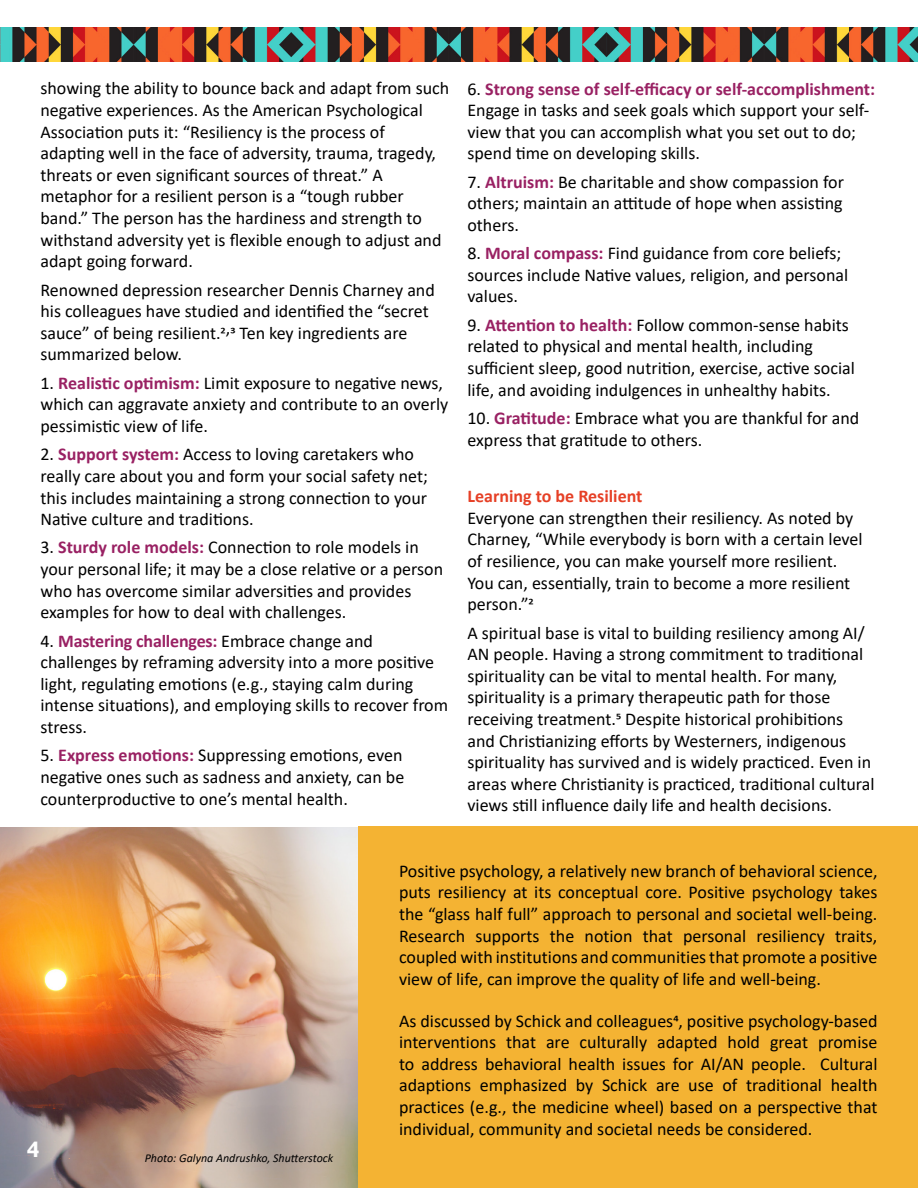
<style>
.page{position:relative;width:918px;height:1188px;background:#fff}
.page>*{position:absolute;margin:0;border:0;box-sizing:border-box;transform-origin:0 0}
.t1{font:700 24px "Tw Cen";color:#fff}
.t2{font:18px/21.6px "Calibri";color:#000}
.t3{font:700 18px "Calibri";color:#e64026}
.t4{font:italic 12px "Calibri";color:#000}
.s1{font-weight:700;color:#992163}
</style>
<div class="page">
<img style="left:0;top:827px;width:359px;height:361px">
<div style="left:359px;top:827px;width:559px;height:361px;background:#f4b333"></div>
<img style="left:0;top:27px;width:918px;height:35px">
<p class="t2" style="left:40px;top:77px;width:410px">showing the ability to bounce back and adapt from such negative experiences. As the American Psychological Association puts it: “Resiliency is the process of adapting well in the face of adversity, trauma, tragedy, threats or even significant sources of threat.” A metaphor for a resilient person is a “tough rubber band.” The person has the hardiness and strength to withstand adversity yet is flexible enough to adjust and adapt going forward.</p>
<p class="t2" style="left:40px;top:278px;width:396px">Renowned depression researcher Dennis Charney and his colleagues have studied and identified the “secret sauce” of being resilient.2,3 Ten key ingredients are summarized below.</p>
<p class="t2" style="left:40px;top:372px;width:409px">1. <span class="s1">Realistic optimism:</span> Limit exposure to negative news, which can aggravate anxiety and contribute to an overly pessimistic view of life.</p>
<p class="t2" style="left:40px;top:443px;width:389px">2. <span class="s1">Support system:</span> Access to loving caretakers who really care about you and form your social safety net; this includes maintaining a strong connection to your Native culture and traditions.</p>
<p class="t2" style="left:40px;top:536px;width:404px">3. <span class="s1">Sturdy role models:</span> Connection to role models in your personal life; it may be a close relative or a person who has overcome similar adversities and provides examples for how to deal with challenges.</p>
<p class="t2" style="left:40px;top:629px;width:409px">4. <span class="s1">Mastering challenges:</span> Embrace change and challenges by reframing adversity into a more positive light, regulating emotions (e.g., staying calm during intense situations), and employing skills to recover from stress.</p>
<p class="t2" style="left:40px;top:744px;width:365px;text-align:justify">5. <span class="s1">Express emotions:</span> Suppressing emotions, even negative ones such as sadness and anxiety, can be counterproductive to one’s mental health.</p>
<p class="t2" style="left:467px;top:77px;width:409px">6. <span class="s1">Strong sense of self-efficacy or self-accomplishment:<br></span>Engage in tasks and seek goals which support your self&shy;view that you can accomplish what you set out to do; spend time on developing skills.</p>
<p class="t2" style="left:467px;top:170px;width:378px;text-align:justify">7. <span class="s1">Altruism:</span> Be charitable and show compassion for others; maintain an attitude of hope when assisting others.</p>
<p class="t2" style="left:467px;top:242px;width:382px">8. <span class="s1">Moral compass:</span> Find guidance from core beliefs; sources include Native values, religion, and personal values.</p>
<p class="t2" style="left:467px;top:314px;width:389px">9. <span class="s1">Attention to health:</span> Follow common-sense habits related to physical and mental health, including sufficient sleep, good nutrition, exercise, active social life, and avoiding indulgences in unhealthy habits.</p>
<p class="t2" style="left:467px;top:407px;width:393px">10. <span class="s1">Gratitude:</span> Embrace what you are thankful for and express that gratitude to others.</p>
<p class="t3" style="left:467px;top:483px;width:177px">Learning to be Resilient</p>
<p class="t2" style="left:467px;top:507px;width:397px">Everyone can strengthen their resiliency. As noted by Charney, “While everybody is born with a certain level of resilience, you can make yourself more resilient.<br>You can, essentially, train to become a more resilient person.”2</p>
<p class="t2" style="left:467px;top:621px;width:409px">A spiritual base is vital to building resiliency among AI/ AN people. Having a strong commitment to traditional spirituality can be vital to mental health. For many, spirituality is a primary therapeutic path for those receiving treatment.5 Despite historical prohibitions and Christianizing efforts by Westerners, indigenous spirituality has survived and is widely practiced. Even in areas where Christianity is practiced, traditional cultural views still influence daily life and health decisions.</p>
<h1 class="t1" style="left:27px;top:1135px;width:14px">4</h1>
<p class="t4" style="left:145px;top:1150px;width:190px">Photo: Galyna Andrushko, Shutterstock</p>
<p class="t2" style="left:399px;top:860px;width:480px;text-align:justify">Positive psychology, a relatively new branch of behavioral science, puts resiliency at its conceptual core. Positive psychology takes the “glass half full” approach to personal and societal well-being.<br>Research supports the notion that personal resiliency traits, coupled with institutions and communities that promote a positive view of life, can improve the quality of life and well-being.</p>
<p class="t2" style="left:399px;top:1009px;width:480px;text-align:justify">As discussed by Schick and colleagues4, positive psychology-based interventions that are culturally adapted hold great promise to address behavioral health issues for AI/AN people. Cultural adaptions emphasized by Schick are use of traditional health practices (e.g., the medicine wheel) based on a perspective that individual, community and societal needs be considered.</p>
</div>
